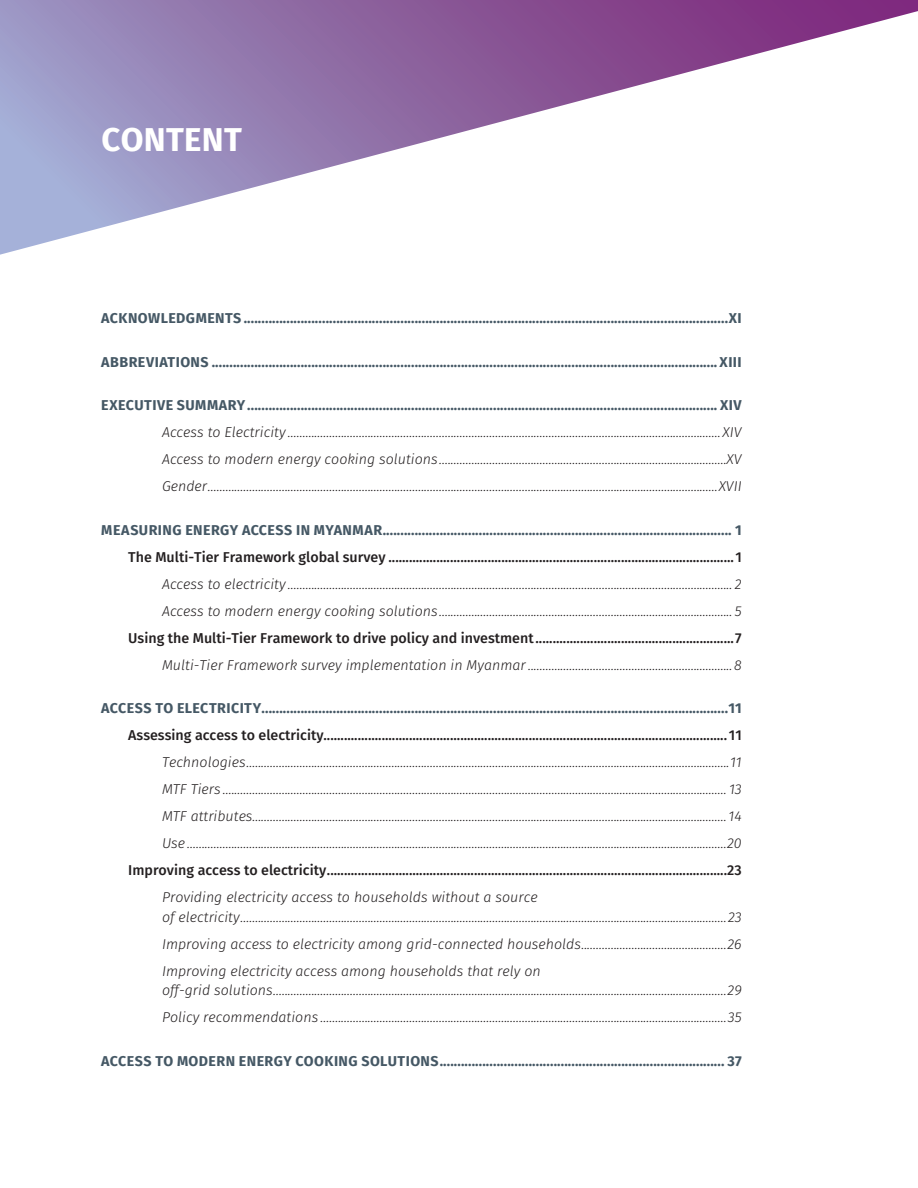
<style>
.page{position:relative;width:918px;height:1188px;background:#fff}
.page>*{position:absolute;margin:0;border:0;box-sizing:border-box;transform-origin:0 0}
.Contents{font:700 33px "Fira Sans";letter-spacing:.01em;color:#fff}
.t1{font:italic 300 14.25px/19.5px "Fira Sans";color:#231f20}
.t2{font:700 14.25px "Fira Sans";letter-spacing:.03em;color:#455865}
.t3{font:500 14.25px "Fira Sans";color:#231f20}
</style>
<div class="page">
<svg style="left:0;top:0;width:918px;height:255px"></svg>
<p class="Contents" style="left:101px;top:112px;width:142px">CONTENT</p>
<p class="t2" style="left:101px;top:306px;width:642px">ACKNOWLEDGMENTS ........................................................................................................................................XI</p>
<p class="t2" style="left:101px;top:350px;width:642px">ABBREVIATIONS .............................................................................................................................................. XIII</p>
<p class="t2" style="left:101px;top:393px;width:642px">EXECUTIVE SUMMARY.................................................................................................................................... XIV</p>
<p class="t1" style="left:162px;top:422px;width:581px">Access to Electricity ..................................................................................................................................................XIV</p>
<p class="t1" style="left:162px;top:449px;width:581px">Access to modern energy cooking solutions.................................................................................................XV</p>
<p class="t1" style="left:162px;top:476px;width:581px">Gender............................................................................................................................................................................XVII</p>
<p class="t2" style="left:101px;top:518px;width:642px">MEASURING ENERGY ACCESS IN MYANMAR.................................................................................................. 1</p>
<p class="t3" style="left:128px;top:545px;width:615px">The Multi-Tier Framework global survey .....................................................................................................1</p>
<p class="t1" style="left:162px;top:574px;width:581px">Access to electricity ...................................................................................................................................................... 2</p>
<p class="t1" style="left:162px;top:601px;width:581px">Access to modern energy cooking solutions................................................................................................... 5</p>
<p class="t3" style="left:128px;top:626px;width:615px">Using the Multi-Tier Framework to drive policy and investment..........................................................7</p>
<p class="t1" style="left:162px;top:655px;width:581px">Multi-Tier Framework survey implementation in Myanmar .....................................................................8</p>
<p class="t2" style="left:101px;top:696px;width:642px">ACCESS TO ELECTRICITY...................................................................................................................................11</p>
<p class="t3" style="left:128px;top:724px;width:615px">Assessing access to electricity...................................................................................................................... 11</p>
<p class="t1" style="left:162px;top:752px;width:581px">Technologies...................................................................................................................................................................11</p>
<p class="t1" style="left:162px;top:779px;width:581px">MTF Tiers .......................................................................................................................................................................... 13</p>
<p class="t1" style="left:162px;top:806px;width:581px">MTF attributes................................................................................................................................................................ 14</p>
<p class="t1" style="left:162px;top:833px;width:581px">Use ......................................................................................................................................................................................20</p>
<p class="t3" style="left:128px;top:859px;width:615px">Improving access to electricity.....................................................................................................................23</p>
<p class="t1" style="left:162px;top:887px;width:581px">Providing electricity access to households without a source<br>of electricity....................................................................................................................................................................23</p>
<p class="t1" style="left:162px;top:934px;width:581px">Improving access to electricity among grid-connected households.................................................26</p>
<p class="t1" style="left:162px;top:961px;width:581px">Improving electricity access among households that rely on<br>off-grid solutions.........................................................................................................................................................29</p>
<p class="t1" style="left:162px;top:1007px;width:581px">Policy recommendations .........................................................................................................................................35</p>
<p class="t2" style="left:101px;top:1049px;width:642px">ACCESS TO MODERN ENERGY COOKING SOLUTIONS................................................................................ 37</p>
</div>
